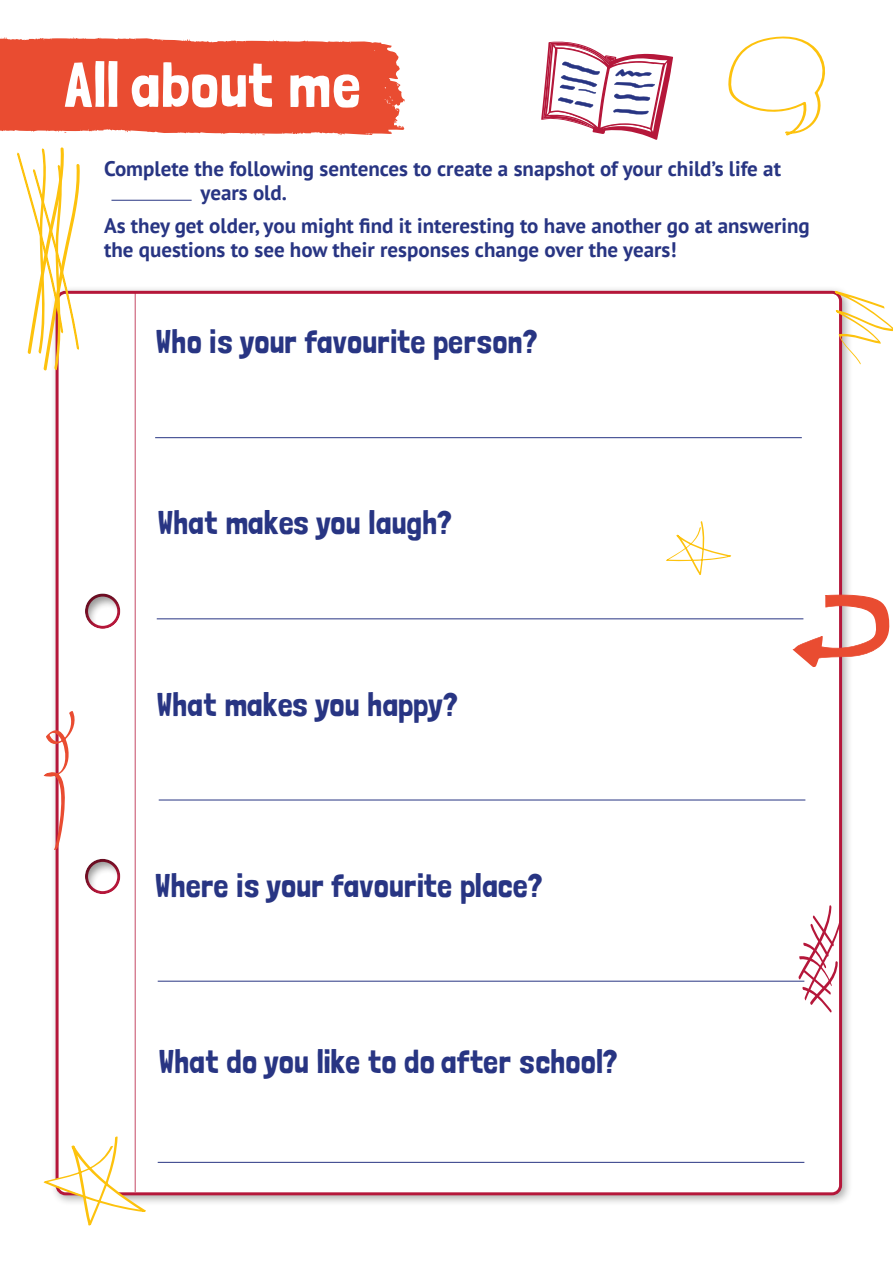
<style>
.page{position:relative;width:893px;height:1263px;background:#fff}
.page>*{position:absolute;margin:0;border:0;box-sizing:border-box;transform-origin:0 0}
.t1{font:63px "Londrina Solid";color:#fff}
.t2{font:33px "Londrina Solid";color:#283583}
.t3{font:700 21px/24px "PT Sans";color:#283583}
</style>
<div class="page">
<div style="left:50px;top:286px;width:803px;height:920px;background:#1d1d1b;opacity:.36"></div>
<div style="left:57px;top:292px;width:783px;height:902px;background:#fff;border-radius:9px"></div>
<svg style="left:834px;top:291px;width:59px;height:74px"></svg>
<svg style="left:798px;top:905px;width:43px;height:108px"></svg>
<svg style="left:792px;top:594px;width:98px;height:73px"></svg>
<hr style="left:155px;top:437px;width:647px;height:1px;background:#283583">
<svg style="left:43px;top:1136px;width:104px;height:90px"></svg>
<svg style="left:43px;top:710px;width:32px;height:141px"></svg>
<hr style="left:157px;top:618px;width:646px;height:1px;background:#283583">
<hr style="left:159px;top:800px;width:646px;height:1px;background:#283583">
<hr style="left:158px;top:981px;width:646px;height:1px;background:#283583">
<hr style="left:158px;top:1162px;width:646px;height:1px;background:#283583">
<div style="left:84px;top:591px;width:39px;height:39px;background:#1d1d1b;opacity:.47"></div>
<div style="left:84px;top:856px;width:39px;height:39px;background:#1d1d1b;opacity:.47"></div>
<hr style="left:135px;top:292px;width:1px;height:900px;background:#b5173a">
<svg style="left:666px;top:521px;width:66px;height:54px"></svg>
<svg style="left:728px;top:36px;width:98px;height:100px"></svg>
<svg style="left:0;top:37px;width:406px;height:334px"></svg>
<svg style="left:541px;top:41px;width:132px;height:99px"></svg>
<p class="t1" style="left:64px;top:48px;width:299px">All about me</p>
<p class="t3" style="left:200px;top:156px;width:582px;text-indent:-96px">Complete the following sentences to create a snapshot of your child’s life at years old.</p>
<p class="t3" style="left:104px;top:213px;width:707px">As they get older, you might find it interesting to have another go at answering the questions to see how their responses change over the years!</p>
<p class="t2" style="left:156px;top:322px;width:383px">Who is your favourite person?</p>
<p class="t2" style="left:158px;top:503px;width:296px">What makes you laugh?</p>
<p class="t2" style="left:157px;top:685px;width:303px">What makes you happy?</p>
<p class="t2" style="left:155px;top:866px;width:389px">Where is your favourite place?</p>
<p class="t2" style="left:159px;top:1042px;width:460px">What do you like to do after school?</p>
</div>
